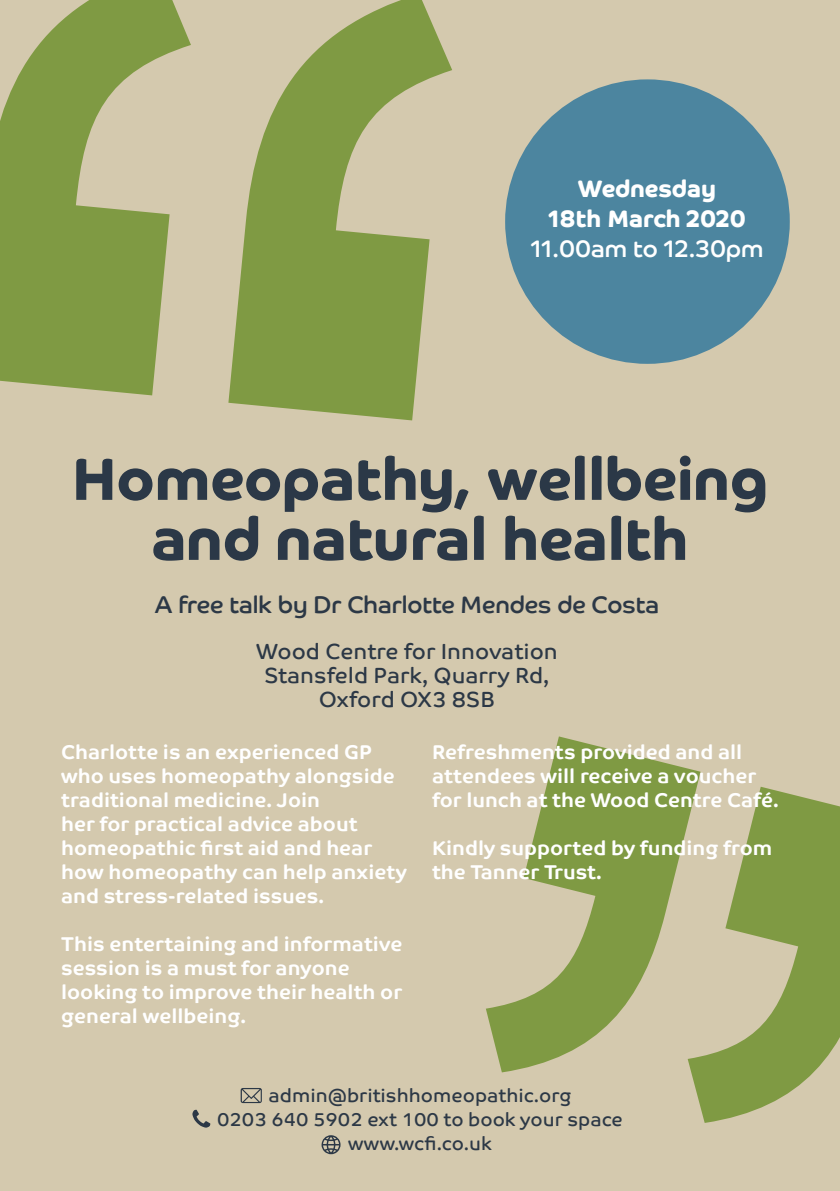
<style>
.page{position:relative;width:840px;height:1191px;background:#fff}
.page>*{position:absolute;margin:0;border:0;box-sizing:border-box;transform-origin:0 0}
.t1{font:700 60px/60px "Co Headline";color:#2b3847;text-align:center}
.t2{font:24px "Co Headline";color:#2c3846}
.t3{font:700 24px/30px "Co Headline";color:#fff;text-align:center}
.t4{font:24px "Co Headline";color:#fff}
.t5{font:22px/24px "Co Text";color:#2c3846;text-align:center}
.t6{font:700 20px/24px "Co Text";color:#fff}
.t7{font:19px/24px "Co Text";color:#2c3846;text-align:center}
</style>
<div class="page">
<div style="left:0;top:0;width:839px;height:1191px;background:#d4c9ae"></div>
<svg style="left:0;top:0;width:452px;height:420px;fill:#7f9a43"></svg>
<svg style="left:486px;top:736px;width:353px;height:387px"></svg>
<div style="left:505px;top:79px;width:284px;height:285px;background:#4c859f;border-radius:50%"></div>
<svg style="left:192px;top:1109px;width:18px;height:18px"></svg>
<svg style="left:240px;top:1088px;width:22px;height:15px"></svg>
<svg style="left:321px;top:1135px;width:19px;height:19px"></svg>
<p class="t3" style="left:548px;top:173px;width:199px">Wednesday<br>18th March 2020</p>
<p class="t4" style="left:530px;top:234px;width:234px">11.00am to 12.30pm</p>
<h1 class="t1" style="left:72px;top:449px;width:697px">Homeopathy, wellbeing and natural health</h1>
<p class="t2" style="left:155px;top:591px;width:505px">A free talk by Dr Charlotte Mendes de Costa</p>
<p class="t5" style="left:256px;top:639px;width:303px">Wood Centre for Innovation<br>Stansfeld Park, Quarry Rd,<br>Oxford OX3 8SB</p>
<p class="t6" style="left:61px;top:740px;width:347px">Charlotte is an experienced GP who uses homeopathy alongside traditional medicine. Join<br>her for practical advice about homeopathic first aid and hear how homeopathy can help anxiety and stress-related issues.</p>
<p class="t6" style="left:61px;top:932px;width:342px">This entertaining and informative session is a must for anyone looking to improve their health or general wellbeing.</p>
<p class="t6" style="left:432px;top:740px;width:348px">Refreshments provided and all attendees will receive a voucher for lunch at the Wood Centre Café.</p>
<p class="t6" style="left:432px;top:836px;width:341px">Kindly supported by funding from the Tanner Trust.</p>
<p class="t7" style="left:217px;top:1083px;width:407px">admin@britishhomeopathic.org<br>0203 640 5902 ext 100 to book your space www.wcfi.co.uk</p>
</div>
